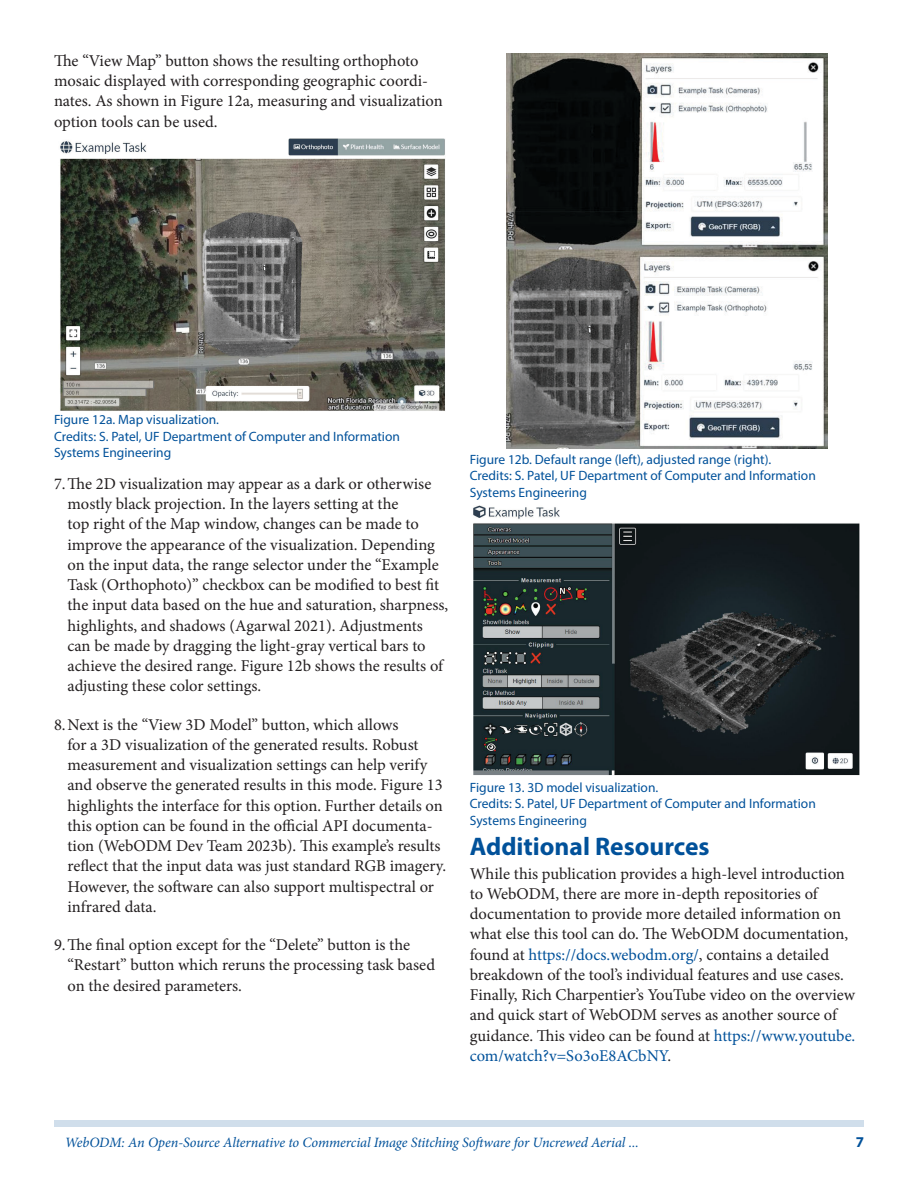
<style>
.page{position:relative;width:918px;height:1188px;background:#fff}
.page>*{position:absolute;margin:0;border:0;box-sizing:border-box;transform-origin:0 0}
.SectionHeading0{font:700 25.5px "Myriad Pro";color:#01519a}
.Paragraph{font:16.5px/20.2px "Minion Pro";color:#231f20}
.t1{font:700 15px "Myriad Pro";color:#01519a}
.RunningTitleItalics{font:italic 14.25px "Minion Pro";letter-spacing:-.01em;color:#01519a}
.t2{font:13.5px/16.5px "Myriad Pro";color:#01519a}
.s1{color:#01519a}
</style>
<div class="page">
<div style="left:54px;top:1120px;width:810px;height:7px;background:#d0deeb"></div>
<img style="left:60px;top:139px;width:385px;height:272px">
<img style="left:506px;top:54px;width:322px;height:394px">
<img style="left:473px;top:505px;width:387px;height:271px">
<p class="Paragraph" style="left:54px;top:51px;width:390px">The “View Map” button shows the resulting orthophoto mosaic displayed with corresponding geographic coordi&shy;nates. As shown in Figure 12a, measuring and visualization option tools can be used.</p>
<p class="t2" style="left:54px;top:411px;width:348px">Figure 12a. Map visualization.<br>Credits: S. Patel, UF Department of Computer and Information<br>Systems Engineering</p>
<p class="Paragraph" style="left:68px;top:474px;width:382px;text-indent:-14px">7.The 2D visualization may appear as a dark or otherwise mostly black projection. In the layers setting at the<br>top right of the Map window, changes can be made to improve the appearance of the visualization. Depending on the input data, the range selector under the “Example Task (Orthophoto)” checkbox can be modified to best fit the input data based on the hue and saturation, sharpness, highlights, and shadows (Agarwal 2021). Adjustments can be made by dragging the light-gray vertical bars to achieve the desired range. Figure 12b shows the results of adjusting these color settings.</p>
<p class="Paragraph" style="left:68px;top:714px;width:380px;text-indent:-14px">8.Next is the “View 3D Model” button, which allows<br>for a 3D visualization of the generated results. Robust measurement and visualization settings can help verify and observe the generated results in this mode. Figure 13 highlights the interface for this option. Further details on this option can be found in the official API documenta&shy;tion (WebODM Dev Team 2023b). This example’s results reflect that the input data was just standard RGB imagery.<br>However, the software can also support multispectral or infrared data.</p>
<p class="Paragraph" style="left:68px;top:935px;width:369px;text-indent:-14px">9.The final option except for the “Delete” button is the “Restart” button which reruns the processing task based on the desired parameters.</p>
<p class="t2" style="left:470px;top:451px;width:348px">Figure 12b. Default range (left), adjusted range (right).<br>Credits: S. Patel, UF Department of Computer and Information<br>Systems Engineering</p>
<p class="t2" style="left:470px;top:779px;width:348px">Figure 13. 3D model visualization.<br>Credits: S. Patel, UF Department of Computer and Information<br>Systems Engineering</p>
<p class="SectionHeading0" style="left:470px;top:830px;width:241px">Additional Resources</p>
<p class="Paragraph" style="left:470px;top:863px;width:387px">While this publication provides a high-level introduction to WebODM, there are more in-depth repositories of documentation to provide more detailed information on what else this tool can do. The WebODM documentation, found at <span class="s1">https://docs.webodm.org/</span>, contains a detailed breakdown of the tool’s individual features and use cases.<br>Finally, Rich Charpentier’s YouTube video on the overview and quick start of WebODM serves as another source of guidance. This video can be found at <span class="s1">https://www.youtube. com/watch?v=So3oE8ACbNY</span>.</p>
<p class="RunningTitleItalics" style="left:65px;top:1133px;width:576px">WebODM: An Open-Source Alternative to Commercial Image Stitching Software for Uncrewed Aerial ...</p>
<p class="t1" style="left:856px;top:1133px;width:10px">7</p>
</div>
